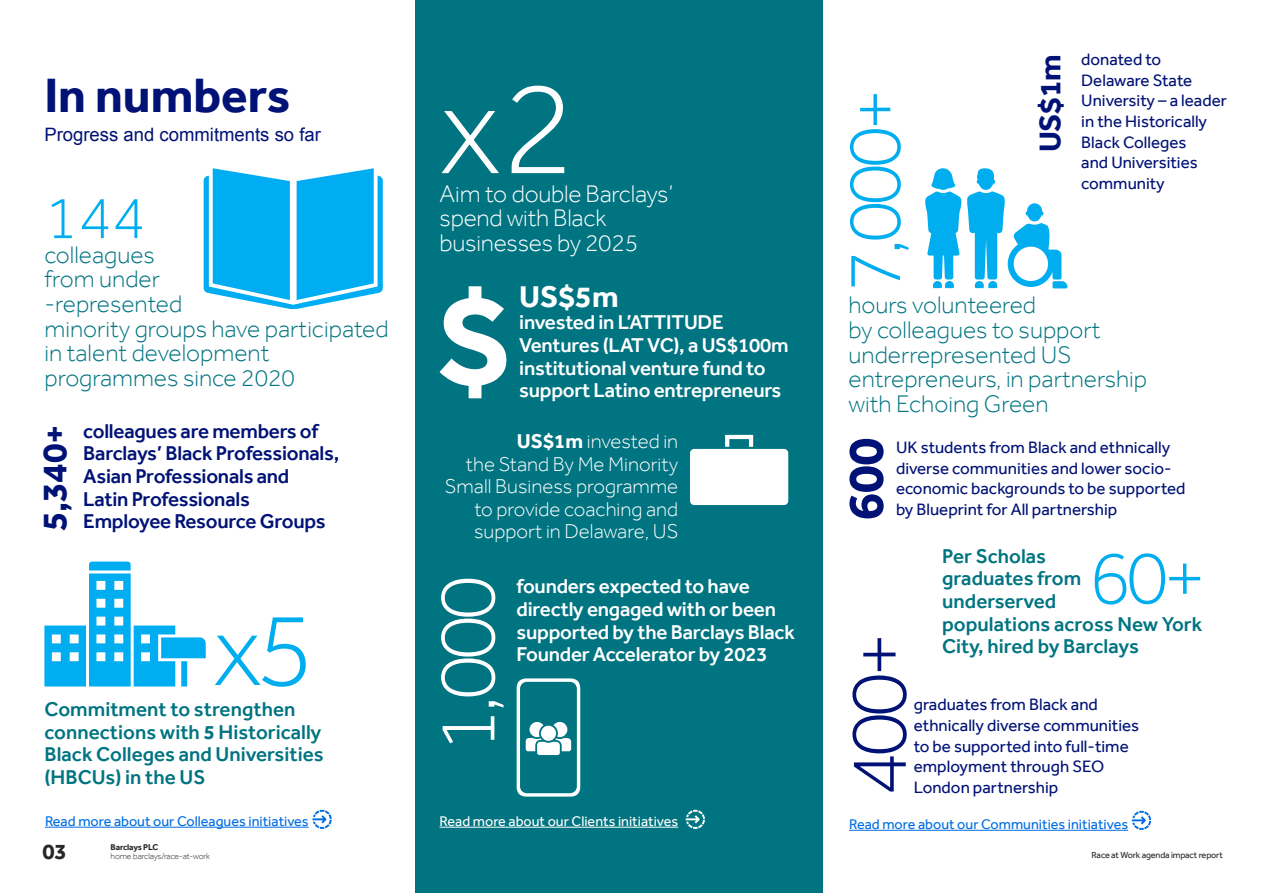
<style>
.page{position:relative;width:1263px;height:893px;background:#fff}
.page>*{position:absolute;margin:0;border:0;box-sizing:border-box;transform-origin:0 0}
.SME_s_question{font:300 135px "Effra";color:#fff}
.t1{font:300 107.25px "Effra";color:#00aeef}
.t2{font:300 82.2px "Effra";color:#fff}
.t3{font:300 82.2px "Effra";color:#001276}
.t4{font:300 77.1px "Effra";color:#00aeef}
.SME_s_question-2{font:300 61.65px "Effra";color:#00aeef}
.t5{font:700 51.45px "Effra";color:#001276}
._1__Headline{font:700 49.5px "Effra";color:#001276}
.t6{font:700 36px "Effra";color:#001276}
.t7{font:700 30.9px "Effra";color:#001276}
.SME_s_question-3{font:700 30.9px "Effra";color:#fff}
.SME_s_question-4{font:300 24.6px/24.6px "Effra";color:#007481}
.SME_s_question-5{font:300 24.6px "Effra";letter-spacing:-.01em;color:#fff}
.t8{font:700 22.5px "Effra";color:#272727}
.SME_s_question-6{font:500 20.55px/22.6px "Effra";letter-spacing:-.01em;color:#fff}
.SME_s_question-7{font:500 20.55px/22.6px "Effra";color:#007481}
.SME_s_question-8{font:500 20.55px/22.6px "Effra";letter-spacing:-.01em;color:#001276}
.SME_s_question-9{font:300 20.55px/22.6px "Effra";color:#fff;text-align:right}
._1__Headline-2{font:18.45px "Arial";color:#001276}
.SME_s_question-10{font:16.95px/20.5px "Effra";color:#001276}
.SME_s_question-11{font:14.4px "Effra";color:#006de3}
.SME_s_question-12{font:14.4px "Effra";color:#fff}
.t9{font:9px "Effra";letter-spacing:-.015em;color:#272727}
.t10{font:300 8.7px "Effra";letter-spacing:-.015em;color:#272727}
.t11{font:700 8.7px "Effra";letter-spacing:-.015em;color:#272727}
.s1{font-weight:700}
</style>
<div class="page">
<div style="left:415px;top:0;width:408px;height:893px;background:#007481"></div>
<svg style="left:439px;top:286px;width:67px;height:112px"></svg>
<div style="left:690px;top:449px;width:98px;height:56px;background:#fff;border-radius:4px"></div>
<svg style="left:725px;top:435px;width:28px;height:12px"></svg>
<hr style="left:45px;top:827px;width:264px;height:1px;background:#006de3">
<svg style="left:312px;top:810px;width:20px;height:19px"></svg>
<hr style="left:439px;top:827px;width:239px;height:1px;background:#fff">
<svg style="left:686px;top:810px;width:19px;height:19px"></svg>
<hr style="left:849px;top:830px;width:279px;height:1px;background:#006de3">
<svg style="left:1132px;top:811px;width:19px;height:19px"></svg>
<svg style="left:925px;top:168px;width:142px;height:120px"></svg>
<svg style="left:204px;top:168px;width:179px;height:141px"></svg>
<svg style="left:44px;top:562px;width:162px;height:124px"></svg>
<svg style="left:517px;top:678px;width:63px;height:119px"></svg>
<p class="_1__Headline" style="left:44px;top:65px;width:247px">In numbers</p>
<p class="_1__Headline-2" style="left:44px;top:123px;width:278px">Progress and commitments so far</p>
<p class="SME_s_question-2" style="left:45px;top:181px;width:102px">144</p>
<p class="SME_s_question-4" style="left:45px;top:242px;width:112px">colleagues</p>
<p class="SME_s_question-4" style="left:45px;top:267px;width:117px">from under</p>
<p class="SME_s_question-4" style="left:45px;top:291px;width:139px">-represented</p>
<p class="SME_s_question-4" style="left:45px;top:316px;width:346px">minority groups have participated in talent development programmes since 2020</p>
<p class="t6" style="left:33px;top:531px;width:108px;rotate:-90deg">5,340+</p>
<p class="SME_s_question-8" style="left:83px;top:419px;width:258px">colleagues are members of<br>Barclays’ Black Professionals,<br>Asian Professionals and</p>
<p class="SME_s_question-8" style="left:83px;top:487px;width:168px">Latin Professionals</p>
<p class="SME_s_question-8" style="left:83px;top:510px;width:244px">Employee Resource Groups</p>
<p class="t1" style="left:213px;top:585px;width:102px">x5</p>
<p class="SME_s_question-7" style="left:45px;top:698px;width:252px">Commitment to strengthen</p>
<p class="SME_s_question-7" style="left:45px;top:720px;width:278px">connections with <span class="s1">5</span> Historically</p>
<p class="SME_s_question-7" style="left:45px;top:743px;width:281px">Black Colleges and Universities (HBCUs) in the US</p>
<p class="SME_s_question-10" style="left:1081px;top:49px;width:147px">donated to<br>Delaware State<br>University – a leader in the Historically<br>Black Colleges<br>and Universities community</p>
<p class="t7" style="left:1031px;top:152px;width:100px;rotate:-90deg">US$1m</p>
<p class="SME_s_question" style="left:439px;top:48px;width:137px">x2</p>
<p class="t4" style="left:828px;top:292px;width:205px;rotate:-90deg">7,000+</p>
<p class="SME_s_question-4" style="left:848px;top:293px;width:189px">hours volunteered</p>
<p class="SME_s_question-4" style="left:848px;top:317px;width:254px">by colleagues to support</p>
<p class="SME_s_question-4" style="left:848px;top:342px;width:224px">underrepresented US</p>
<p class="SME_s_question-4" style="left:848px;top:367px;width:300px">entrepreneurs, in partnership</p>
<p class="SME_s_question-4" style="left:848px;top:391px;width:202px">with Echoing Green</p>
<p class="SME_s_question-5" style="left:439px;top:179px;width:235px">Aim to double Barclays’</p>
<p class="SME_s_question-5" style="left:439px;top:203px;width:169px">spend with Black</p>
<p class="SME_s_question-5" style="left:439px;top:228px;width:200px">businesses by 2025</p>
<p class="SME_s_question-3" style="left:519px;top:278px;width:101px">US$5m</p>
<p class="SME_s_question-6" style="left:519px;top:311px;width:271px">invested in L’ATTITUDE<br>Ventures (LAT VC), a US$100m institutional venture fund to support Latino entrepreneurs</p>
<p class="SME_s_question-9" style="left:445px;top:430px;width:235px"><span class="s1">US$1m</span> invested in<br>the Stand By Me Minority<br>Small Business programme to provide coaching and support in Delaware, US</p>
<p class="t5" style="left:835px;top:521px;width:84px;rotate:-90deg">600</p>
<p class="SME_s_question-10" style="left:896px;top:437px;width:291px">UK students from Black and ethnically diverse communities and lower socio&shy;economic backgrounds to be supported by Blueprint for All partnership</p>
<p class="t2" style="left:418px;top:753px;width:179px;rotate:-90deg">1,000</p>
<p class="SME_s_question-6" style="left:517px;top:575px;width:280px">founders expected to have directly engaged with or been supported by the Barclays Black<br>Founder Accelerator by 2023</p>
<p class="SME_s_question-7" style="left:942px;top:544px;width:105px">Per Scholas</p>
<p class="SME_s_question-7" style="left:942px;top:567px;width:140px">graduates from</p>
<p class="SME_s_question-7" style="left:942px;top:590px;width:116px">underserved</p>
<p class="SME_s_question-7" style="left:942px;top:612px;width:261px">populations across New York<br>City, hired by Barclays</p>
<p class="t4" style="left:1089px;top:532px;width:118px">60+</p>
<p class="t3" style="left:829px;top:797px;width:166px;rotate:-90deg">400+</p>
<p class="SME_s_question-10" style="left:914px;top:694px;width:227px">graduates from Black and ethnically diverse communities to be supported into full-time employment through SEO<br>London partnership</p>
<p class="SME_s_question-11" style="left:45px;top:812px;width:265px">Read more about our Colleagues initiatives</p>
<p class="SME_s_question-12" style="left:439px;top:812px;width:240px">Read more about our Clients initiatives</p>
<p class="SME_s_question-11" style="left:849px;top:815px;width:281px">Read more about our Communities initiatives</p>
<p class="t9" style="left:1092px;top:850px;width:133px">Race at Work agenda impact report</p>
<p class="t11" style="left:111px;top:841px;width:49px">Barclays PLC</p>
<p class="t8" style="left:43px;top:838px;width:26px">03</p>
<p class="t10" style="left:111px;top:850px;width:101px">home.barclays/race-at-work</p>
</div>
